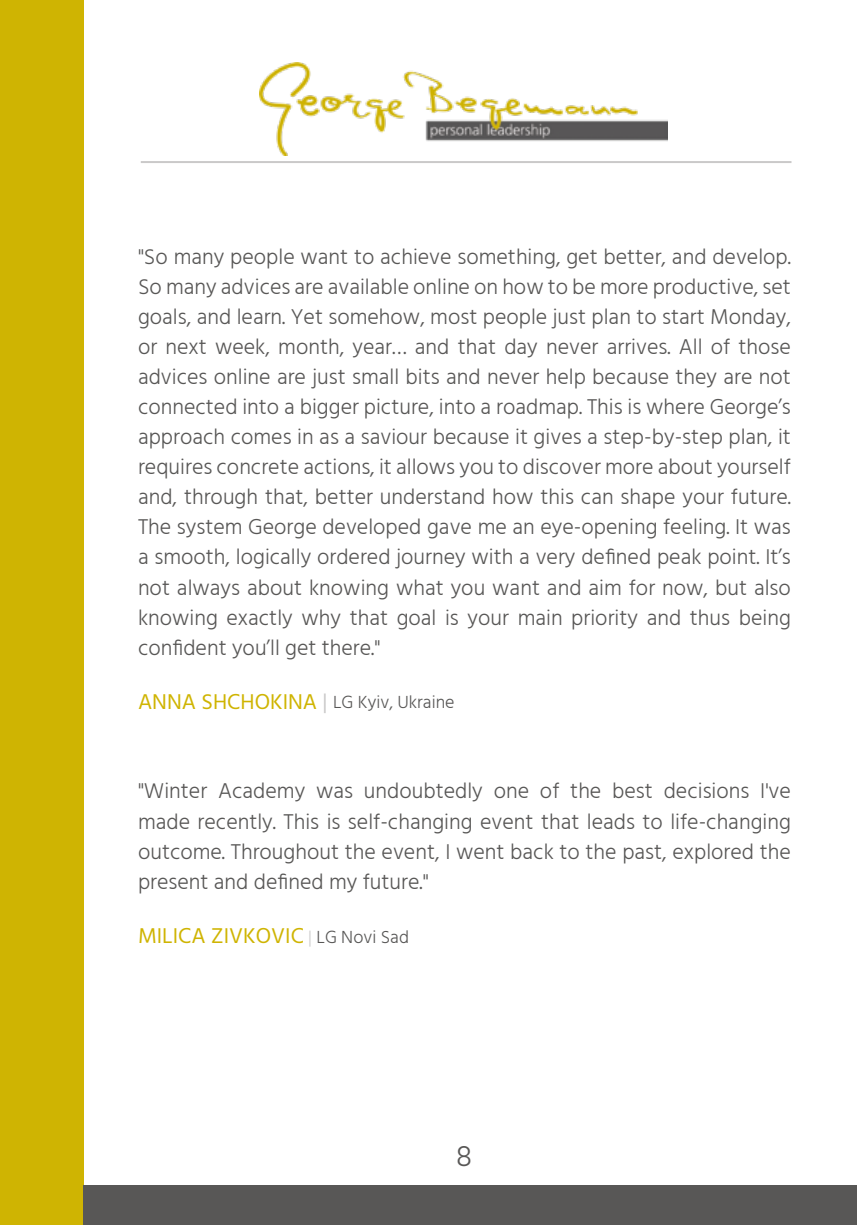
<style>
.page{position:relative;width:857px;height:1225px;background:#fff}
.page>*{position:absolute;margin:0;border:0;box-sizing:border-box;transform-origin:0 0}
.t1{font:300 30px "Hind";color:#585756}
.t2{font:300 22px/30px "Hind";color:#585756;text-align:justify}
.t3{font:22px "Hind";color:#cfb402}
.t4{font:300 18px "Hind";color:#585756}
.s1{font-weight:400;font-size:22px;color:#cfb402}
.s2{font-weight:400;font-size:22px;color:#cac9c9}
.s3{font-weight:300;font-size:18px;color:#cac9c9}
.s4{font-weight:300;font-size:18px;color:#585756}
</style>
<div class="page">
<div style="left:0;top:0;width:83px;height:1225px;background:#cfb402"></div>
<div style="left:83px;top:1185px;width:773px;height:40px;background:#585756"></div>
<hr style="left:141px;top:161px;width:650px;height:2px;background:#cac9c9">
<img style="left:259px;top:62px;width:408px;height:93px">
<p class="t2" style="left:138px;top:243px;width:654px">"So many people want to achieve something, get better, and develop.<br>So many advices are available online on how to be more productive, set goals, and learn. Yet somehow, most people just plan to start Monday, or next week, month, year… and that day never arrives. All of those advices online are just small bits and never help because they are not connected into a bigger picture, into a roadmap. This is where George’s approach comes in as a saviour because it gives a step-by-step plan, it requires concrete actions, it allows you to discover more about yourself and, through that, better understand how this can shape your future.<br>The system George developed gave me an eye-opening feeling. It was a smooth, logically ordered journey with a very defined peak point. It’s not always about knowing what you want and aim for now, but also knowing exactly why that goal is your main priority and thus being confident you’ll get there."</p>
<p class="t4" style="left:138px;top:690px;width:318px"><span class="s1">ANNA SHCHOKINA</span> <span class="s2">|</span> LG Kyiv, Ukraine</p>
<p class="t2" style="left:138px;top:777px;width:654px">"Winter Academy was undoubtedly one of the best decisions I've made recently. This is self-changing event that leads to life-changing outcome. Throughout the event, I went back to the past, explored the present and defined my future."</p>
<p class="t3" style="left:138px;top:920px;width:272px">MILICA ZIVKOVIC <span class="s3">|</span> <span class="s4">LG Novi Sad</span></p>
<h1 class="t1" style="left:456px;top:1136px;width:17px">8</h1>
</div>
